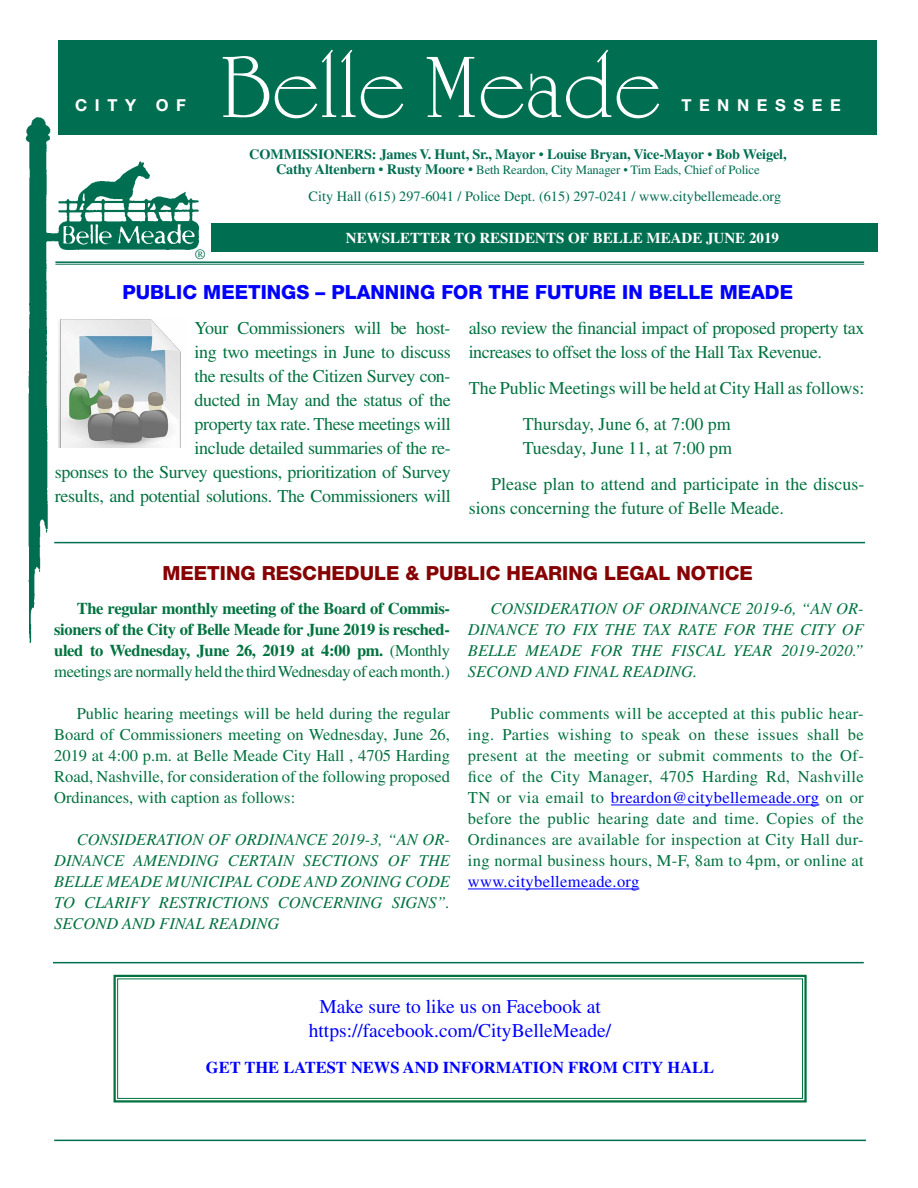
<style>
.page{position:relative;width:918px;height:1188px;background:#fff}
.page>*{position:absolute;margin:0;border:0;box-sizing:border-box;transform-origin:0 0}
.t1{font:90px "University Roman Plain";color:#fff}
.t2{font:19.5px/24px "Times";color:#00f;text-align:center}
.t3{font:800 19.5px "Helvetica Neue";color:#00f}
.t4{font:800 19.5px "Helvetica Neue";color:#860203}
.t5{font:18px/24px "Times";letter-spacing:-.02em;color:#00723f;text-align:right}
.t6{font:18px/36px "Times";color:#00723f}
.t7{font:16.5px/21px "Times";color:#00723f;text-align:justify}
.t8{font:italic 16.5px/21px "Times";color:#00723f;text-align:justify}
.t9{font:700 16.5px/21px "Times";letter-spacing:-.02em;color:#00723f;text-align:justify}
.t10{font:700 16.5px "Times";color:#00f}
.t11{font:16.5px "Times";letter-spacing:.02em;color:#00f}
.t12{font:700 16.5px "Helvetica Neue";letter-spacing:.46em;color:#fff}
.t13{font:700 15px "Times";color:#fff}
.t14{font:14.25px "Times";color:#006f51}
.t15{font:700 14.25px "Times";letter-spacing:-.01em;color:#006f51}
.t16{font:12.75px "Times";letter-spacing:-.01em;color:#006f51}
.s1{font-weight:400}
.s2{font-weight:700;font-size:14.25px}
.s3{font-size:14.25px}
.s4{color:#00f}
</style>
<div class="page">
<div style="left:58px;top:40px;width:820px;height:95px;background:#006f51"></div>
<div style="left:211px;top:223px;width:667px;height:28px;background:#006f51"></div>
<hr style="left:55px;top:261px;width:809px;height:2px;background:#006f51">
<hr style="left:55px;top:264px;width:809px;height:1px;background:#006f51">
<img style="left:25px;top:117px;width:180px;height:525px">
<hr style="left:54px;top:1140px;width:812px;height:1px;background:#006f51">
<hr style="left:54px;top:542px;width:811px;height:1px;background:#006f51">
<hr style="left:611px;top:805px;width:208px;height:1px;background:#00f">
<hr style="left:468px;top:889px;width:171px;height:1px;background:#00f">
<img style="left:56px;top:319px;width:129px;height:128px">
<svg style="left:113px;top:974px;width:694px;height:129px"></svg>
<div style="left:117px;top:979px;width:686px;height:120px;border:1px solid #00723f"></div>
<hr style="left:53px;top:962px;width:811px;height:1px;background:#006f51">
<p class="t12" style="left:75px;top:95px;width:112px">CITY OF</p>
<p class="t14" style="left:195px;top:246px;width:12px">®</p>
<h1 class="t1" style="left:220px;top:33px;width:443px">Belle Meade</h1>
<p class="t12" style="left:681px;top:95px;width:161px">TENNESSEE</p>
<p class="t15" style="left:249px;top:146px;width:539px">COMMISSIONERS: James V. Hunt, Sr., Mayor <span class="s1">•</span> Louise Bryan, Vice-Mayor <span class="s1">•</span> Bob Weigel,</p>
<p class="t16" style="left:276px;top:163px;width:485px"><span class="s2">Cathy Altenbern</span> <span class="s3">•</span> <span class="s2">Rusty Moore</span> <span class="s3">•</span> Beth Reardon, City Manager • Tim Eads, Chief of Police</p>
<p class="t14" style="left:309px;top:188px;width:474px">City Hall (615) 297-6041 / Police Dept. (615) 297-0241 / www.citybellemeade.org</p>
<p class="t13" style="left:346px;top:229px;width:435px">NEWSLETTER TO RESIDENTS OF BELLE MEADE JUNE 2019</p>
<p class="t3" style="left:122px;top:280px;width:672px">PUBLIC MEETINGS – PLANNING FOR THE FUTURE IN BELLE MEADE</p>
<p class="t5" style="left:55px;top:316px;width:397px">Your Commissioners will be host-<br>ing two meetings in June to discuss<br>the results of the Citizen Survey con-<br>ducted in May and the status of the<br>property tax rate. These meetings will<br>include detailed summaries of the re-<br>sponses to the Survey questions, prioritization of Survey results, and potential solutions. The Commissioners will</p>
<p class="t5" style="left:469px;top:316px;width:397px;text-align:left">also review the financial impact of proposed property tax increases to offset the loss of the Hall Tax Revenue.</p>
<p class="t6" style="left:523px;top:370px;width:343px;text-indent:-54px">The Public Meetings will be held at City Hall as follows:<br>Thursday, June 6, at 7:00 pm</p>
<p class="t6" style="left:491px;top:430px;width:375px;text-indent:32px">Tuesday, June 11, at 7:00 pm<br>Please plan to attend and participate in the discus-</p>
<p class="t6" style="left:469px;top:490px;width:317px">sions concerning the future of Belle Meade.</p>
<p class="t4" style="left:163px;top:562px;width:592px">MEETING RESCHEDULE &amp; PUBLIC HEARING LEGAL NOTICE</p>
<p class="t9" style="left:54px;top:598px;width:397px;text-indent:23px">The regular monthly meeting of the Board of Commis&shy;sioners of the City of Belle Meade for June 2019 is resched&shy;uled to Wednesday, June 26, 2019 at 4:00 pm. <span class="s1">(Monthly meetings are normally held the third Wednesday of each month.)</span></p>
<p class="t7" style="left:54px;top:703px;width:397px;text-indent:23px">Public hearing meetings will be held during the regular Board of Commissioners meeting on Wednesday, June 26, 2019 at 4:00 p.m. at Belle Meade City Hall , 4705 Harding Road, Nashville, for consideration of the following proposed Ordinances, with caption as follows:</p>
<p class="t8" style="left:54px;top:829px;width:397px;text-indent:23px">CONSIDERATION OF ORDINANCE 2019-3, “AN OR-DINANCE AMENDING CERTAIN SECTIONS OF THE BELLE MEADE MUNICIPAL CODE AND ZONING CODE TO CLARIFY RESTRICTIONS CONCERNING SIGNS”.<br>SECOND AND FINAL READING</p>
<p class="t8" style="left:468px;top:598px;width:397px;text-indent:23px">CONSIDERATION OF ORDINANCE 2019-6, “AN OR-DINANCE TO FIX THE TAX RATE FOR THE CITY OF BELLE MEADE FOR THE FISCAL YEAR 2019-2020.” SECOND AND FINAL READING.</p>
<p class="t7" style="left:468px;top:703px;width:397px;text-indent:23px">Public comments will be accepted at this public hear&shy;ing. Parties wishing to speak on these issues shall be present at the meeting or submit comments to the Of&shy;fice of the City Manager, 4705 Harding Rd, Nashville TN or via email to <span class="s4">breardon@citybellemeade.org</span> on or before the public hearing date and time. Copies of the Ordinances are available for inspection at City Hall dur&shy;ing normal business hours, M-F, 8am to 4pm, or online at</p>
<p class="t11" style="left:468px;top:873px;width:173px">www.citybellemeade.org</p>
<p class="t2" style="left:309px;top:994px;width:304px">Make sure to like us on Facebook at https://facebook.com/CityBelleMeade/</p>
<p class="t10" style="left:206px;top:1057px;width:510px">GET THE LATEST NEWS AND INFORMATION FROM CITY HALL</p>
</div>
